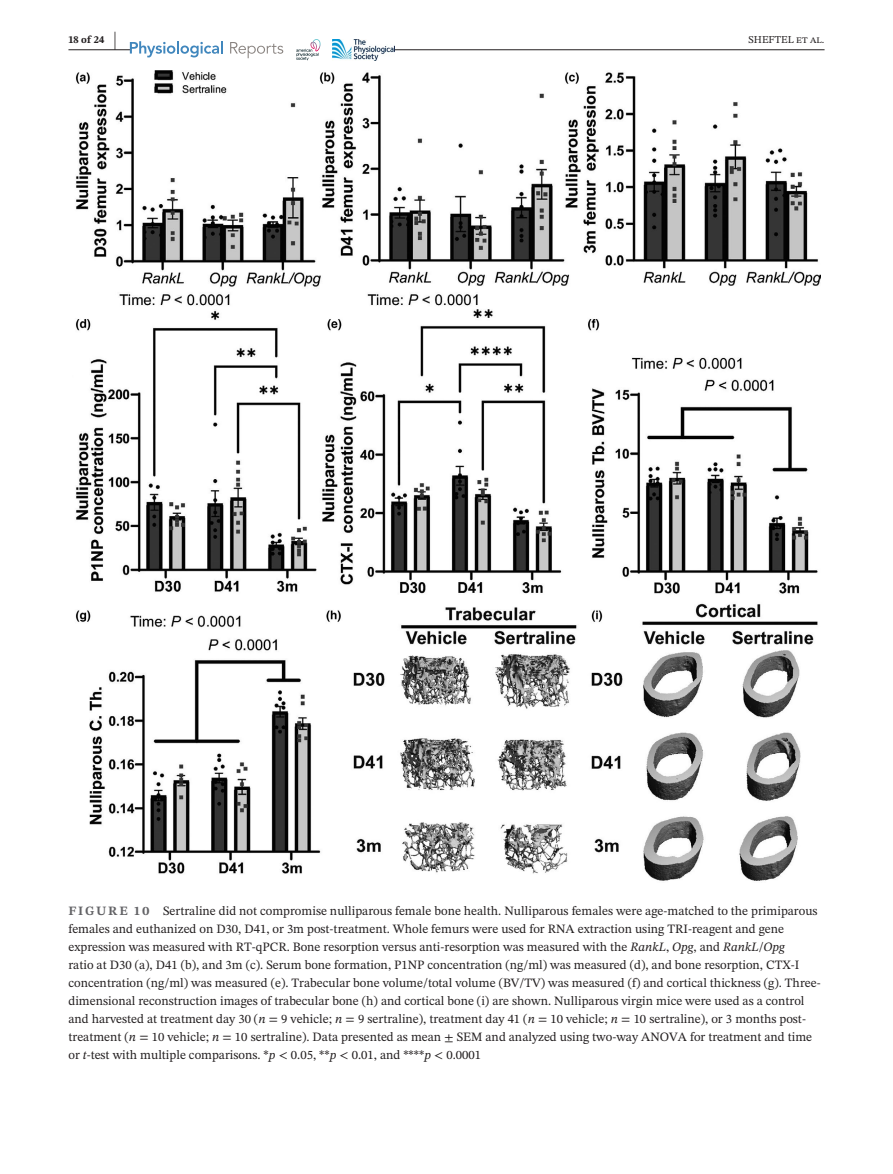
<style>
.page{position:relative;width:893px;height:1174px;background:#fff}
.page>*{position:absolute;margin:0;border:0;box-sizing:border-box;transform-origin:0 0}
.t1{font:12.75px/18px "STIX Two Text";color:#231f20}
.t2{font:10.5px "STIX Two Text";color:#231f20}
.t3{font:700 10.5px "STIX Two Text";color:#231f20}
.s1{font-size:21px}
.s2{font-weight:700;color:#636366}
.s3{font-style:italic}
</style>
<div class="page">
<hr style="left:68px;top:49px;width:756px;height:1px;background:#231f20">
<div style="left:130px;top:39px;width:264px;height:21px;background:#fff"></div>
<svg style="left:296px;top:39px;width:24px;height:21px"></svg>
<img style="left:333px;top:39px;width:61px;height:21px">
<svg style="left:130px;top:41px;width:93px;height:16px"></svg>
<svg style="left:230px;top:42px;width:53px;height:16px"></svg>
<img style="left:75px;top:70px;width:746px;height:811px">
<p class="t3" style="left:68px;top:32px;width:50px">18 of 24 <span class="s1">|</span></p>
<p class="t2" style="left:749px;top:32px;width:77px">SHEFTEL et al.</p>
<p class="t1" style="left:68px;top:901px;width:754px"><span class="s2">FIGURE 10</span> Sertraline did not compromise nulliparous female bone health. Nulliparous females were age-matched to the primiparous females and euthanized on D30, D41, or 3m post-treatment. Whole femurs were used for RNA extraction using TRI-reagent and gene expression was measured with RT-qPCR. Bone resorption versus anti-resorption was measured with the <span class="s3">RankL</span>, <span class="s3">Opg</span>, and <span class="s3">RankL</span>/<span class="s3">Opg<br></span>ratio at D30 (a), D41 (b), and 3m (c). Serum bone formation, P1NP concentration (ng/ml) was measured (d), and bone resorption, CTX-I concentration (ng/ml) was measured (e). Trabecular bone volume/total volume (BV/TV) was measured (f) and cortical thickness (g). Three&shy;dimensional reconstruction images of trabecular bone (h) and cortical bone (i) are shown. Nulliparous virgin mice were used as a control and harvested at treatment day 30 (<span class="s3">n</span> = 9 vehicle; <span class="s3">n</span> = 9 sertraline), treatment day 41 (<span class="s3">n</span> = 10 vehicle; <span class="s3">n</span> = 10 sertraline), or 3 months post&shy;treatment (<span class="s3">n</span> = 10 vehicle; <span class="s3">n</span> = 10 sertraline). Data presented as mean ± SEM and analyzed using two-way ANOVA for treatment and time or <span class="s3">t</span>-test with multiple comparisons. *<span class="s3">p</span> &lt; 0.05, **<span class="s3">p</span> &lt; 0.01, and ****<span class="s3">p</span> &lt; 0.0001</p>
</div>
